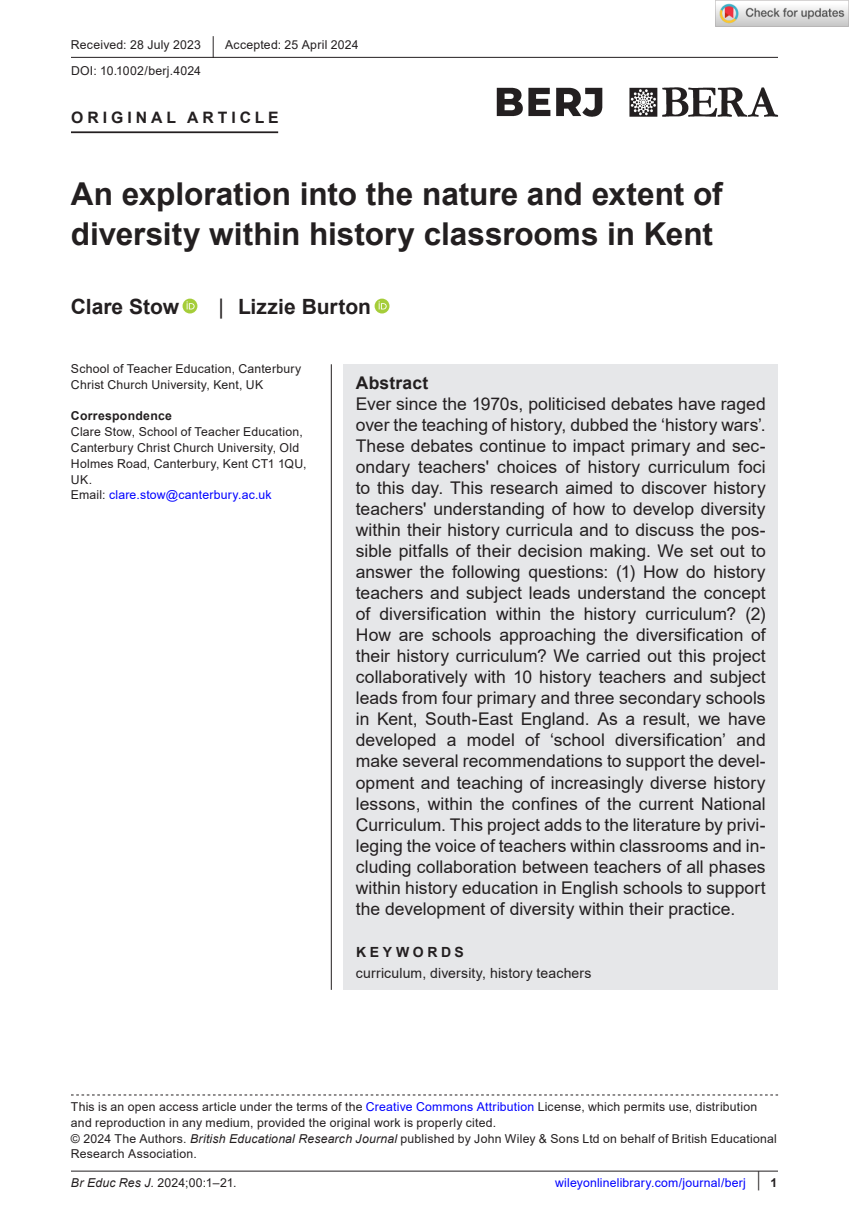
<style>
.page{position:relative;width:849px;height:1221px;background:#fff}
.page>*{position:absolute;margin:0;border:0;box-sizing:border-box;transform-origin:0 0}
.t1{font:700 31.5px/40.2px "Arial";color:#231f20}
.t2{font:700 21px "Arial";color:#231f20}
.t3{font:17.5px/21px "Arial";letter-spacing:.005em;color:#231f20;text-align:justify}
.t4{font:700 17.5px "Arial";letter-spacing:.01em;color:#231f20}
.t5{font:700 15.75px "Arial";letter-spacing:.25em;color:#231f20}
.t6{font:14px "Arial";letter-spacing:.01em;color:#231f20}
.t7{font:700 14px "Arial";letter-spacing:.255em;color:#231f20}
.t8{font:12.25px/15.8px "Arial";letter-spacing:.015em;color:#231f20}
.t9{font:12.25px "Arial";letter-spacing:.015em;color:#00f}
.t10{font:700 12.25px "Arial";letter-spacing:.02em;color:#231f20}
.s1{font-size:22.93px}
.s2{font-weight:400}
.s3{color:#00f}
.s4{font-style:italic}
.s5{font-size:20.3px;color:#231f20}
.s6{font-weight:700;color:#231f20}
</style>
<div class="page">
<hr style="left:71px;top:1170px;width:706px;height:1px;background:#231f20">
<img style="left:496px;top:88px;width:281px;height:29px">
<hr style="left:71px;top:131px;width:207px;height:2px;background:#231f20">
<svg style="left:182px;top:298px;width:15px;height:15px"></svg>
<svg style="left:186px;top:301px;width:8px;height:8px"></svg>
<svg style="left:374px;top:298px;width:15px;height:15px"></svg>
<svg style="left:378px;top:301px;width:8px;height:8px"></svg>
<hr style="left:71px;top:57px;width:706px;height:1px;background:#231f20">
<svg style="left:71px;top:1094px;width:706px;height:1px"></svg>
<div style="left:343px;top:364px;width:434px;height:625px;background:#e6e7e9"></div>
<hr style="left:331px;top:364px;width:1px;height:625px;background:#231f20">
<img style="left:715px;top:0;width:133px;height:26px">
<p class="t8" style="left:71px;top:31px;width:289px;line-height:26.2px">Received: 28 July 2023 <span class="s1">|</span> Accepted: 25 April 2024<br>DOI: 10.1002/berj.4024</p>
<p class="t5" style="left:71px;top:106px;width:209px">ORIGINAL ARTICLE</p>
<h1 class="t1" style="left:71px;top:174px;width:653px">An exploration into the nature and extent of diversity within history classrooms in Kent</h1>
<p class="t2" style="left:71px;top:291px;width:109px">Clare Stow</p>
<p class="t2" style="left:218px;top:291px;width:154px"><span class="s2">|</span> Lizzie Burton</p>
<p class="t8" style="left:71px;top:361px;width:232px">School of Teacher Education, Canterbury<br>Christ Church University, Kent, UK</p>
<p class="t10" style="left:71px;top:407px;width:102px">Correspondence</p>
<p class="t8" style="left:71px;top:424px;width:237px">Clare Stow, School of Teacher Education, Canterbury Christ Church University, Old Holmes Road, Canterbury, Kent CT1 1QU, UK.<br>Email: <span class="s3">clare.stow@canterbury.ac.uk</span></p>
<p class="t4" style="left:356px;top:371px;width:74px">Abstract</p>
<p class="t3" style="left:356px;top:393px;width:411px">Ever since the 1970s, politicised debates have raged over the teaching of history, dubbed the ‘history wars’.<br>These debates continue to impact primary and sec&shy;ondary teachers' choices of history curriculum foci to this day. This research aimed to discover history teachers' understanding of how to develop diversity within their history curricula and to discuss the pos&shy;sible pitfalls of their decision making. We set out to answer the following questions: (1) How do history teachers and subject leads understand the concept of diversification within the history curriculum? (2)<br>How are schools approaching the diversification of their history curriculum? We carried out this project collaboratively with 10 history teachers and subject leads from four primary and three secondary schools in Kent, South-East England. As a result, we have developed a model of ‘school diversification’ and make several recommendations to support the devel&shy;opment and teaching of increasingly diverse history lessons, within the confines of the current National Curriculum. This project adds to the literature by privi&shy;leging the voice of teachers within classrooms and in&shy;cluding collaboration between teachers of all phases within history education in English schools to support the development of diversity within their practice.</p>
<p class="t7" style="left:356px;top:941px;width:109px">KEYWORDS</p>
<p class="t6" style="left:356px;top:963px;width:237px">curriculum, diversity, history teachers</p>
<p class="t8" style="left:71px;top:1098px;width:707px">This is an open access article under the terms of the <span class="s3">Creative Commons Attribution</span> License, which permits use, distribution and reproduction in any medium, provided the original work is properly cited.<br>© 2024 The Authors. <span class="s4">British Educational Research Journal</span> published by John Wiley &amp; Sons Ltd on behalf of British Educational Research Association.</p>
<p class="t8" style="left:71px;top:1174px;width:167px"><span class="s4">Br Educ Res J.</span> 2024;00:1–21.</p>
<p class="t9" style="left:555px;top:1174px;width:224px">wileyonlinelibrary.com/journal/berj <span class="s5">|</span> <span class="s6">1</span></p>
</div>
